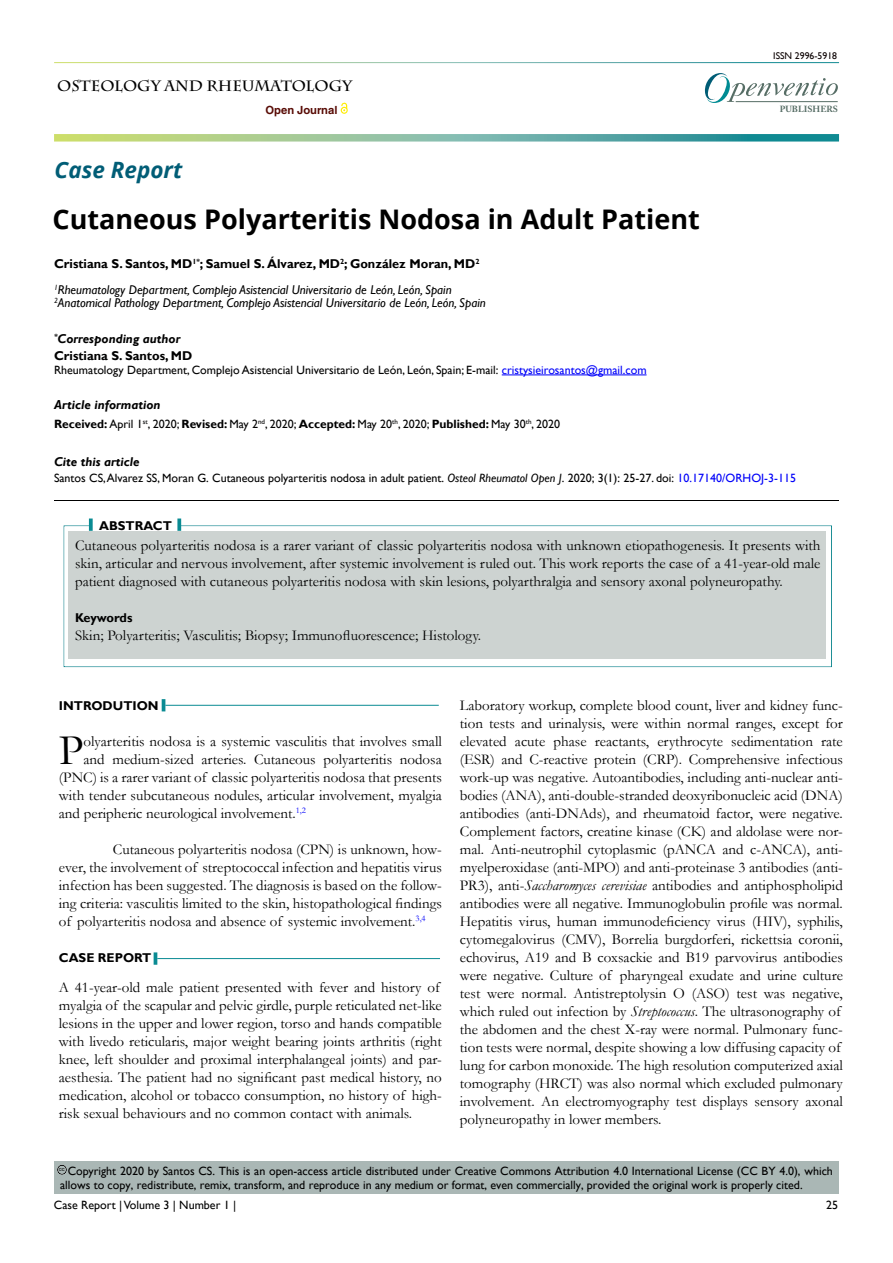
<style>
.page{position:relative;width:893px;height:1263px;background:#fff}
.page>*{position:absolute;margin:0;border:0;box-sizing:border-box;transform-origin:0 0}
.t1{font:43.8px "Garamond";color:#000}
.t2{font:700 27px "Open Sans";color:#000}
.t3{font:italic 700 22.5px "Open Sans";color:#015d76}
.t4{font:15px/18px "Garamond";color:#000;text-align:justify}
.t5{font:700 15px "Charlemagne Std";color:#000}
.t6{font:italic 12.75px/25.5px "Gill Sans";color:#000101}
.t7{font:700 12.75px/16.4px "Gill Sans";color:#000101}
.t8{font:700 12.75px "Gill Sans";color:#000}
.t9{font:italic 700 12.75px "Gill Sans";color:#000101}
.t10{font:italic 700 12.75px "Gill Sans";color:#000}
.t11{font:12px/14.4px "Gill Sans";color:#000}
.t12{font:12px "Gill Sans";color:#000101}
.t13{font:700 11.25px "Helvetica LT Std";color:#580b05}
.t14{font:9.75px "Gill Sans";color:#0a0000}
.t15{font:700 8.85px "Adobe Caslon Pro";color:#566d65}
.t16{font:5.7px "Arial";color:#000}
.s1{font-weight:700;font-style:normal}
.s2{font-style:italic}
.s3{color:#0000fa}
.s4{font-weight:700}
</style>
<div class="page">
<svg style="left:54px;top:134px;width:785px;height:8px;background:#81ba9d"></svg>
<svg style="left:341px;top:102px;width:6px;height:11px"></svg>
<svg style="left:705px;top:73px;width:133px;height:30px"></svg>
<hr style="left:736px;top:101px;width:102px;height:1px;background:#566d65">
<div style="left:54px;top:1161px;width:785px;height:33px;background:#aab7b5"></div>
<div style="left:41px;top:491px;width:810px;height:12px;background:#f6f1f3;opacity:.75"></div>
<div style="left:44px;top:1153px;width:38px;height:23px;background:#f6f1f3;opacity:.75"></div>
<hr style="left:502px;top:375px;width:145px;height:1px;background:#0000fa">
<div style="left:51px;top:512px;width:794px;height:156px;background:#f6f1f3;opacity:.75"></div>
<div style="left:69px;top:531px;width:757px;height:127px;background:#cdd3d1"></div>
<svg style="left:177px;top:518px;width:4px;height:13px"></svg>
<svg style="left:89px;top:518px;width:4px;height:13px"></svg>
<hr style="left:165px;top:705px;width:274px;height:1px;background:#0a8b93">
<svg style="left:162px;top:699px;width:3px;height:12px"></svg>
<hr style="left:157px;top:958px;width:283px;height:1px;background:#0a8b93">
<svg style="left:154px;top:952px;width:3px;height:13px"></svg>
<p class="t5" style="left:57px;top:77px;width:296px">OSTEOLOGY AND RHEUMATOLOGY</p>
<p class="t13" style="left:265px;top:103px;width:74px">Open Journal</p>
<h3 class="t3" style="left:55px;top:154px;width:129px">Case Report</h3>
<h2 class="t2" style="left:53px;top:200px;width:649px">Cutaneous Polyarteritis Nodosa in Adult Patient</h2>
<p class="t6" style="left:54px;top:251px;width:427px"><span class="s1">Cristiana S. Santos, MD</span><sup>1*</sup><span class="s1">; Samuel S. Álvarez, MD</span><sup>2</sup><span class="s1">; González Moran, MD</span><sup>2<br></sup><sup>1</sup>Rheumatology Department, Complejo Asistencial Universitario de León, León, Spain</p>
<p class="t6" style="left:54px;top:290px;width:433px"><sup>2</sup>Anatomical Pathology Department, Complejo Asistencial Universitario de León, León, Spain</p>
<p class="t7" style="left:54px;top:331px;width:140px"><sup>*</sup><span class="s2">Corresponding author<br></span>Cristiana S. Santos, MD</p>
<p class="t12" style="left:54px;top:363px;width:594px">Rheumatology Department, Complejo Asistencial Universitario de León, León, Spain; E-mail: <span class="s3">cristysieirosantos@gmail.com</span></p>
<p class="t14" style="left:773px;top:50px;width:65px">ISSN 2996-5918</p>
<p class="t15" style="left:780px;top:103px;width:60px">PUBLISHERS</p>
<p class="t9" style="left:54px;top:397px;width:108px">Article information</p>
<p class="t12" style="left:54px;top:417px;width:508px"><span class="s4">Received:</span> April 1<sup>st</sup>, 2020; <span class="s4">Revised:</span> May 2<sup>nd</sup>, 2020; <span class="s4">Accepted:</span> May 20<sup>th</sup>, 2020; <span class="s4">Published:</span> May 30<sup>th</sup>, 2020</p>
<p class="t10" style="left:54px;top:454px;width:87px">Cite this article</p>
<p class="t11" style="left:54px;top:471px;width:743px">Santos CS, Alvarez SS, Moran G. Cutaneous polyarteritis nodosa in adult patient. <span class="s2">Osteol Rheumatol Open J</span>. 2020; 3(1): 25-27. doi: <span class="s3">10.17140/ORHOJ-3-115</span></p>
<p class="t8" style="left:99px;top:518px;width:74px">ABSTRACT</p>
<p class="t4" style="left:75px;top:535px;width:747px">Cutaneous polyarteritis nodosa is a rarer variant of classic polyarteritis nodosa with unknown etiopathogenesis. It presents with skin, articular and nervous involvement, after systemic involvement is ruled out. This work reports the case of a 41-year-old male patient diagnosed with cutaneous polyarteritis nodosa with skin lesions, polyarthralgia and sensory axonal polyneuropathy.</p>
<p class="t8" style="left:75px;top:610px;width:59px">Keywords</p>
<p class="t4" style="left:75px;top:625px;width:407px">Skin; Polyarteritis; Vasculitis; Biopsy; Immunofluorescence; Histology.</p>
<p class="t8" style="left:59px;top:698px;width:101px">INTRODUTION</p>
<h1 class="t1" style="left:59px;top:721px;width:26px">P</h1>
<p class="t4" style="left:84px;top:732px;width:360px">olyarteritis nodosa is a systemic vasculitis that involves small</p>
<p class="t4" style="left:84px;top:750px;width:360px">and medium-sized arteries. Cutaneous polyarteritis nodosa</p>
<p class="t4" style="left:59px;top:768px;width:384px">(PNC) is a rarer variant of classic polyarteritis nodosa that presents</p>
<p class="t4" style="left:59px;top:786px;width:384px">with tender subcutaneous nodules, articular involvement, myalgia</p>
<p class="t4" style="left:59px;top:804px;width:248px">and peripheric neurological involvement.<sup>1,2</sup></p>
<p class="t4" style="left:59px;top:840px;width:384px;text-indent:54px">Cutaneous polyarteritis nodosa (CPN) is unknown, how&shy;ever, the involvement of streptococcal infection and hepatitis virus infection has been suggested. The diagnosis is based on the follow&shy;ing criteria: vasculitis limited to the skin, histopathological findings of polyarteritis nodosa and absence of systemic involvement.<sup>3,4</sup></p>
<p class="t8" style="left:59px;top:950px;width:94px">CASE REPORT</p>
<p class="t4" style="left:59px;top:978px;width:384px;text-align:left">A 41-year-old male patient presented with fever and history of myalgia of the scapular and pelvic girdle, purple reticulated net-like lesions in the upper and lower region, torso and hands compatible with livedo reticularis, major weight bearing joints arthritis (right knee, left shoulder and proximal interphalangeal joints) and par&shy;aesthesia. The patient had no significant past medical history, no medication, alcohol or tobacco consumption, no history of high&shy;risk sexual behaviours and no common contact with animals.</p>
<p class="t4" style="left:460px;top:696px;width:385px;text-align:left">Laboratory workup, complete blood count, liver and kidney func&shy;tion tests and urinalysis, were within normal ranges, except for elevated acute phase reactants, erythrocyte sedimentation rate (ESR) and C-reactive protein (CRP). Comprehensive infectious work-up was negative. Autoantibodies, including anti-nuclear anti&shy;bodies (ANA), anti-double-stranded deoxyribonucleic acid (DNA) antibodies (anti-DNAds), and rheumatoid factor, were negative.<br>Complement factors, creatine kinase (CK) and aldolase were nor&shy;mal. Anti-neutrophil cytoplasmic (pANCA and c-ANCA), anti&shy;myelperoxidase (anti-MPO) and anti-proteinase 3 antibodies (anti-PR3), anti-<span class="s2">Saccharomyces cerevisiae</span> antibodies and antiphospholipid antibodies were all negative. Immunoglobulin profile was normal.<br>Hepatitis virus, human immunodeficiency virus (HIV), syphilis, cytomegalovirus (CMV), Borrelia burgdorferi, rickettsia coronii, echovirus, A19 and B coxsackie and B19 parvovirus antibodies were negative. Culture of pharyngeal exudate and urine culture test were normal. Antistreptolysin O (ASO) test was negative, which ruled out infection by <span class="s2">Streptococcus</span>. The ultrasonography of the abdomen and the chest X-ray were normal. Pulmonary func&shy;tion tests were normal, despite showing a low diffusing capacity of lung for carbon monoxide. The high resolution computerized axial tomography (HRCT) was also normal which excluded pulmonary involvement. An electromyography test displays sensory axonal polyneuropathy in lower members.</p>
<p class="t11" style="left:60px;top:1163px;width:774px;text-indent:8px">Copyright 2020 by Santos CS. This is an open-access article distributed under Creative Commons Attribution 4.0 International License (CC BY 4.0), which allows to copy, redistribute, remix, transform, and reproduce in any medium or format, even commercially, provided the original work is properly cited.</p>
<p class="t16" style="left:59px;top:1165px;width:7px">cc</p>
<p class="t11" style="left:54px;top:1198px;width:184px">Case Report | Volume 3 | Number 1 |</p>
<p class="t11" style="left:826px;top:1198px;width:13px">25</p>
</div>
